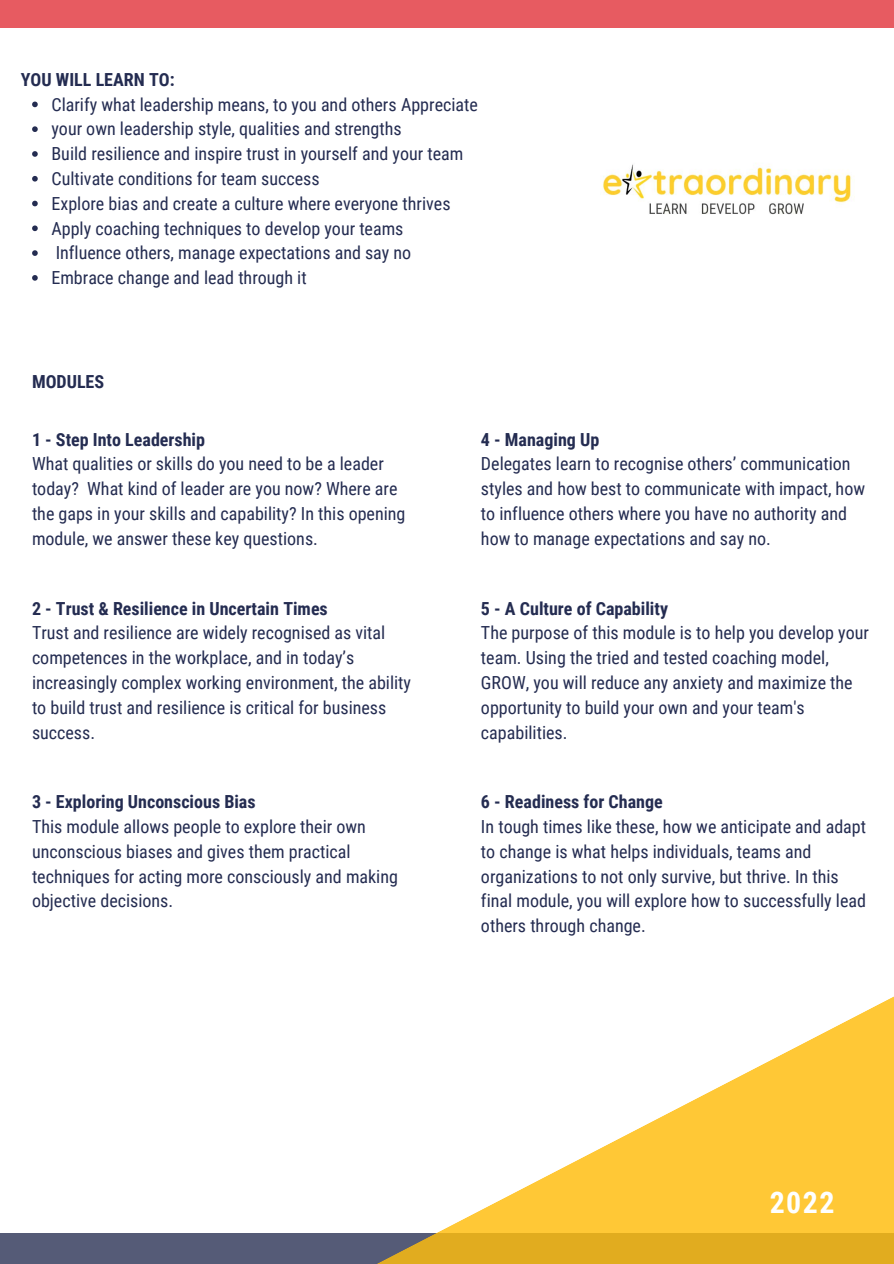
<style>
.page{position:relative;width:894px;height:1264px;background:#fff}
.page>*{position:absolute;margin:0;border:0;box-sizing:border-box;transform-origin:0 0}
.t1{font:700 29.85px "Roboto Condensed";color:#feffff}
.t2{font:18px/24.8px "Roboto Condensed";color:#242c51}
.t3{font:700 18px "Roboto Condensed";color:#242c51}
.s1{font-weight:700}
</style>
<div class="page">
<div style="left:0;top:1233px;width:893px;height:30px;background:#555b77"></div>
<svg style="left:379px;top:997px;width:514px;height:266px"></svg>
<div style="left:0;top:0;width:893px;height:28px;background:#e75b61"></div>
<svg style="left:32px;top:102px;width:6px;height:5px"></svg>
<svg style="left:32px;top:126px;width:6px;height:6px"></svg>
<svg style="left:32px;top:151px;width:6px;height:6px"></svg>
<svg style="left:32px;top:176px;width:6px;height:5px"></svg>
<svg style="left:32px;top:201px;width:6px;height:5px"></svg>
<svg style="left:32px;top:225px;width:6px;height:6px"></svg>
<svg style="left:32px;top:250px;width:6px;height:6px"></svg>
<svg style="left:32px;top:275px;width:6px;height:6px"></svg>
<img style="left:603px;top:164px;width:249px;height:51px">
<p class="t3" style="left:21px;top:69px;width:155px">YOU WILL LEARN TO:</p>
<p class="t2" style="left:51px;top:92px;width:428px">Clarify what leadership means, to you and others Appreciate your own leadership style, qualities and strengths<br>Build resilience and inspire trust in yourself and your team Cultivate conditions for team success<br>Explore bias and create a culture where everyone thrives Apply coaching techniques to develop your teams<br>Influence others, manage expectations and say no<br>Embrace change and lead through it</p>
<p class="t3" style="left:32px;top:371px;width:74px">MODULES</p>
<p class="t2" style="left:32px;top:427px;width:375px"><span class="s1">1 - Step Into Leadership<br></span>What qualities or skills do you need to be a leader today? What kind of leader are you now? Where are the gaps in your skills and capability? In this opening module, we answer these key questions.</p>
<p class="t2" style="left:32px;top:596px;width:380px"><span class="s1">2 - Trust &amp; Resilience in Uncertain Times<br></span>Trust and resilience are widely recognised as vital competences in the workplace, and in today’s increasingly complex working environment, the ability to build trust and resilience is critical for business success.</p>
<p class="t2" style="left:32px;top:789px;width:367px"><span class="s1">3 - Exploring Unconscious Bias<br></span>This module allows people to explore their own unconscious biases and gives them practical techniques for acting more consciously and making objective decisions.</p>
<p class="t2" style="left:481px;top:427px;width:385px"><span class="s1">4 - Managing Up<br></span>Delegates learn to recognise others’ communication styles and how best to communicate with impact, how to influence others where you have no authority and how to manage expectations and say no.</p>
<p class="t2" style="left:481px;top:595px;width:389px"><span class="s1">5 - A Culture of Capability<br></span>The purpose of this module is to help you develop your team. Using the tried and tested coaching model, GROW, you will reduce any anxiety and maximize the opportunity to build your own and your team's capabilities.</p>
<p class="t2" style="left:481px;top:788px;width:386px"><span class="s1">6 - Readiness for Change<br></span>In tough times like these, how we anticipate and adapt to change is what helps individuals, teams and organizations to not only survive, but thrive. In this final module, you will explore how to successfully lead others through change.</p>
<p class="t1" style="left:769px;top:1185px;width:66px">2022</p>
</div>
